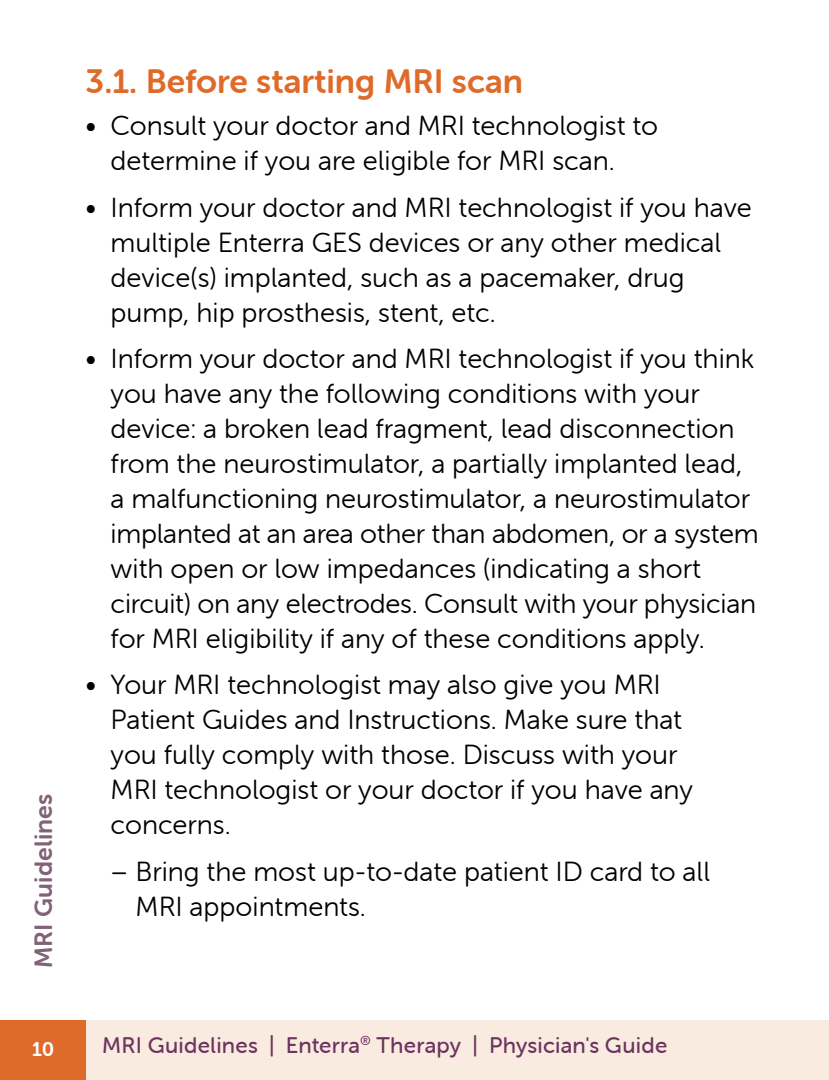
<style>
.page{position:relative;width:829px;height:1080px;background:#fff}
.page>*{position:absolute;margin:0;border:0;box-sizing:border-box;transform-origin:0 0}
.t1{font:33.75px "Museo Sans Rounded 700";color:#df6b2a}
.t2{font:27.5px/35px "Museo Sans Rounded 300";color:#000}
.t3{font:25px "Museo Sans Rounded 700";letter-spacing:.01em;color:#816277}
.t4{font:22.5px "Museo Sans Rounded 500";letter-spacing:.01em;color:#6c345f}
.t5{font:20px "Museo Sans Rounded 700";color:#fff}
</style>
<div class="page">
<div style="left:81px;top:1020px;width:747px;height:60px;background:#f9ebe0"></div>
<div style="left:0;top:1020px;width:86px;height:60px;background:#df6b2a"></div>
<p class="t3" style="left:30px;top:968px;width:176px;rotate:-90deg">MRI Guidelines</p>
<p class="t5" style="left:32px;top:1038px;width:24px">10</p>
<p class="t1" style="left:86px;top:62px;width:438px">3.1. Before starting MRI scan</p>
<p class="t2" style="left:110px;top:109px;width:548px;text-indent:-25px">• Consult your doctor and MRI technologist to determine if you are eligible for MRI scan.</p>
<p class="t2" style="left:110px;top:190px;width:642px;text-indent:-25px">• Inform your doctor and MRI technologist if you have multiple Enterra GES devices or any other medical device(s) implanted, such as a pacemaker, drug pump, hip prosthesis, stent, etc.</p>
<p class="t2" style="left:110px;top:341px;width:649px;text-indent:-25px">• Inform your doctor and MRI technologist if you think you have any the following conditions with your device: a broken lead fragment, lead disconnection from the neurostimulator, a partially implanted lead, a malfunctioning neurostimulator, a neurostimulator implanted at an area other than abdomen, or a system with open or low impedances (indicating a short circuit) on any electrodes. Consult with your physician for MRI eligibility if any of these conditions apply.</p>
<p class="t2" style="left:110px;top:668px;width:583px;text-indent:-25px">• Your MRI technologist may also give you MRI Patient Guides and Instructions. Make sure that you fully comply with those. Discuss with your MRI technologist or your doctor if you have any concerns.</p>
<p class="t2" style="left:135px;top:854px;width:575px;text-indent:-25px">– Bring the most up-to-date patient ID card to all<br>MRI appointments.</p>
<p class="t4" style="left:102px;top:1033px;width:566px">MRI Guidelines | Enterra<sup>®</sup> Therapy | Physician's Guide</p>
</div>
